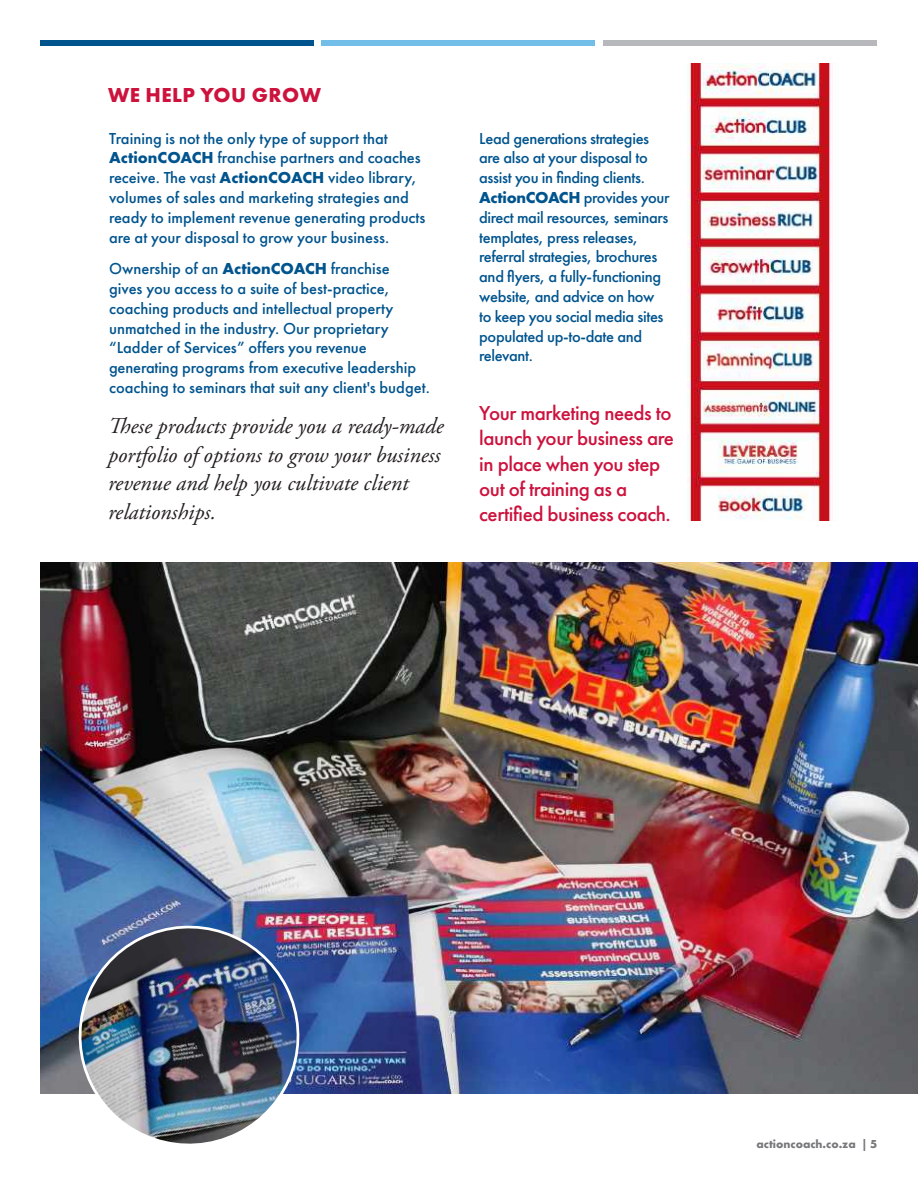
<style>
.page{position:relative;width:918px;height:1188px;background:#fff}
.page>*{position:absolute;margin:0;border:0;box-sizing:border-box;transform-origin:0 0}
.t1{font:italic 22.5px/28.5px "Adobe Garamond Pro";color:#231f20}
.t2{font:500 21px/25.2px "Futura PT";letter-spacing:-.02em;color:#cd123d}
.t3{font:700 21px "Futura PT";letter-spacing:.02em;color:#cd123d}
.t4{font:500 16.5px/19.8px "Futura PT";color:#00548e}
.t5{font:500 16.5px/19.8px "Futura PT";letter-spacing:-.02em;color:#00548e}
.t6{font:700 12px "Futura PT";color:#76787b}
.s1{font-weight:700}
</style>
<div class="page">
<img style="left:688px;top:63px;width:145px;height:458px">
<div style="left:40px;top:40px;width:274px;height:6px;background:#00548e"></div>
<div style="left:321px;top:40px;width:274px;height:6px;background:#73bde9"></div>
<div style="left:603px;top:40px;width:274px;height:6px;background:#b7b8bb"></div>
<img style="left:40px;top:563px;width:878px;height:530px">
<img style="left:65px;top:912px;width:248px;height:232px">
<p class="t3" style="left:108px;top:81px;width:214px">WE HELP YOU GROW</p>
<p class="t4" style="left:109px;top:128px;width:318px">Training is not the only type of support that <span class="s1">ActionCOACH</span> franchise partners and coaches receive. The vast <span class="s1">ActionCOACH</span> video library, volumes of sales and marketing strategies and ready to implement revenue generating products are at your disposal to grow your business.</p>
<p class="t4" style="left:109px;top:259px;width:322px">Ownership of an <span class="s1">ActionCOACH</span> franchise<br>gives you access to a suite of best-practice, coaching products and intellectual property unmatched in the industry. Our proprietary “Ladder of Services” offers you revenue generating programs from executive leadership coaching to seminars that suit any client's budget.</p>
<h1 class="t1" style="left:108px;top:413px;width:337px">These products provide you a ready-made portfolio of options to grow your business revenue and help you cultivate client relationships.</h1>
<p class="t5" style="left:479px;top:128px;width:192px">Lead generations strategies are also at your disposal to assist you in finding clients.<br><span class="s1">ActionCOACH</span> provides your direct mail resources, seminars templates, press releases, referral strategies, brochures and flyers, a fully-functioning website, and advice on how to keep you social media sites populated up-to-date and relevant.</p>
<p class="t2" style="left:479px;top:401px;width:196px">Your marketing needs to launch your business are in place when you step out of training as a certified business coach.</p>
<p class="t6" style="left:756px;top:1136px;width:123px">actioncoach.co.za | 5</p>
</div>
